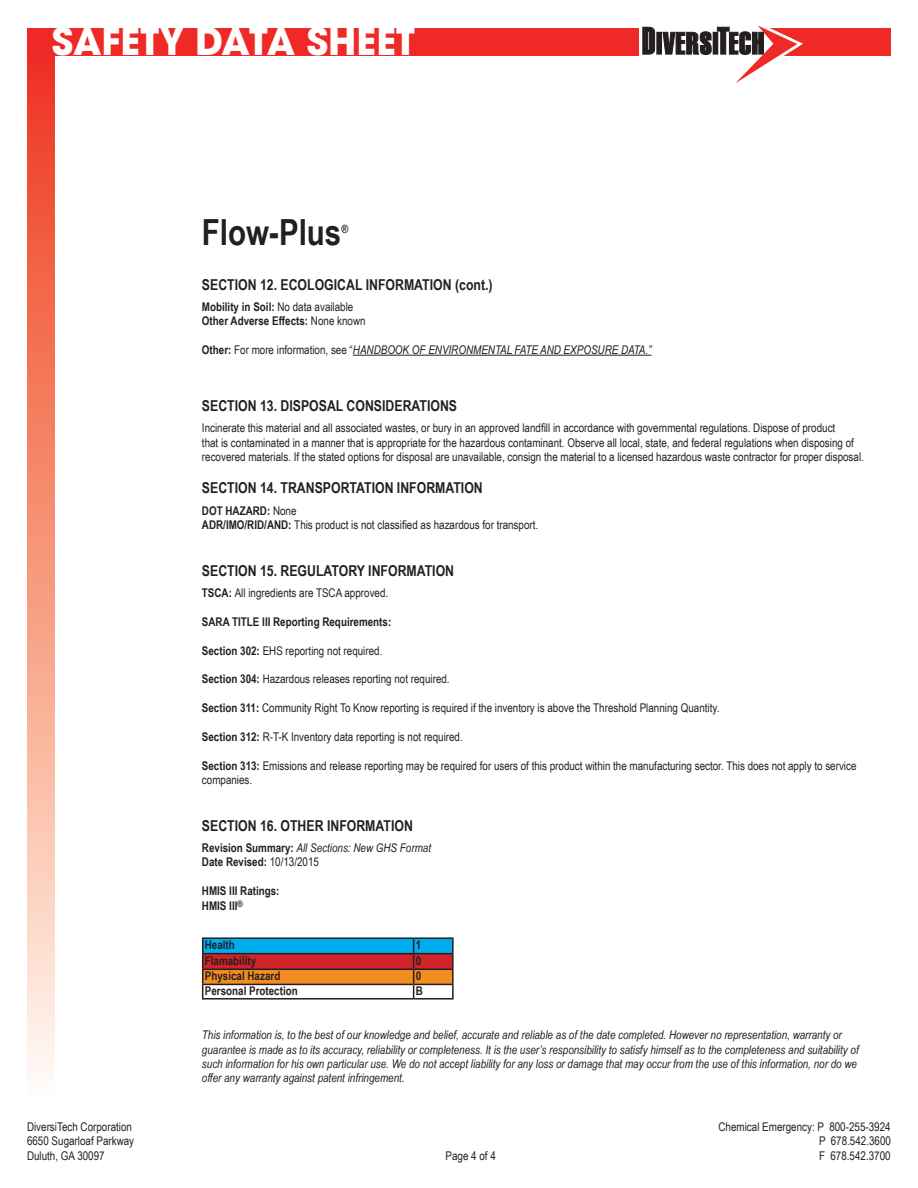
<style>
.page{position:relative;width:918px;height:1188px;background:#fff}
.page>*{position:absolute;margin:0;border:0;box-sizing:border-box;transform-origin:0 0}
.t1{font:700 37.5px "ITC Avant Garde Std";color:#fff}
.t2{font:700 36px "Arial Narrow";color:#231f20}
.t3{font:700 15px "Arial Narrow";color:#231f20}
.t4{font:12px/14.4px "Arial Narrow";color:#231f20}
.t5{font:italic 12px/14.4px "Arial Narrow";color:#231f20}
.t6{font:700 12px/14.4px "Arial Narrow";color:#231f20}
.t7{font:700 11.4px "Arial Narrow";color:#231f20}
.s1{font-weight:400}
.s2{font-weight:700;font-style:normal}
.s3{font-style:normal}
.s4{font-weight:700}
.s5{font-weight:400;font-style:italic}
</style>
<div class="page">
<div style="left:27px;top:29px;width:864px;height:27px;background:#ee2926"></div>
<div style="left:27px;top:56px;width:27px;height:1048px;background:linear-gradient(to bottom,#ee3819,#fffdee)"></div>
<svg style="left:639px;top:25px;width:164px;height:58px"></svg>
<hr style="left:353px;top:355px;width:299px;height:1px;background:#231f20">
<hr style="left:202px;top:998px;width:212px;height:2px;background:#231f20">
<hr style="left:414px;top:998px;width:40px;height:2px;background:#231f20">
<hr style="left:202px;top:937px;width:212px;height:2px;background:#231f20">
<hr style="left:414px;top:937px;width:40px;height:2px;background:#231f20">
<svg style="left:202px;top:938px;width:252px;height:61px"></svg>
<hr style="left:202px;top:953px;width:212px;height:1px;background:#231f20">
<hr style="left:414px;top:953px;width:40px;height:1px;background:#231f20">
<h1 class="t1" style="left:52px;top:16px;width:365px">SAFETY DATA SHEET</h1>
<h2 class="t2" style="left:202px;top:205px;width:141px">Flow-Plus</h2>
<p class="t7" style="left:341px;top:220px;width:8px">®</p>
<p class="t3" style="left:202px;top:273px;width:292px">SECTION 12. ECOLOGICAL INFORMATION (cont.)</p>
<p class="t6" style="left:202px;top:299px;width:165px">Mobility in Soil: <span class="s1">No data available<br></span>Other Adverse Effects: <span class="s1">None known</span></p>
<p class="t5" style="left:202px;top:342px;width:451px"><span class="s2">Other:</span> <span class="s3">For more information, see “</span>HANDBOOK OF ENVIRONMENTAL FATE AND EXPOSURE DATA.”</p>
<p class="t3" style="left:202px;top:394px;width:257px">SECTION 13. DISPOSAL CONSIDERATIONS</p>
<p class="t4" style="left:202px;top:420px;width:663px">Incinerate this material and all associated wastes, or bury in an approved landfill in accordance with governmental regulations. Dispose of product<br>that is contaminated in a manner that is appropriate for the hazardous contaminant. Observe all local, state, and federal regulations when disposing of recovered materials. If the stated options for disposal are unavailable, consign the material to a licensed hazardous waste contractor for proper disposal.</p>
<p class="t3" style="left:202px;top:477px;width:282px">SECTION 14. TRANSPORTATION INFORMATION</p>
<p class="t4" style="left:202px;top:503px;width:338px"><span class="s4">DOT HAZARD:</span> None<br><span class="s4">ADR/IMO/RID/AND:</span> This product is not classified as hazardous for transport.</p>
<p class="t3" style="left:202px;top:559px;width:254px">SECTION 15. REGULATORY INFORMATION</p>
<p class="t4" style="left:202px;top:585px;width:188px"><span class="s4">TSCA:</span> All ingredients are TSCA approved.</p>
<p class="t6" style="left:202px;top:614px;width:191px">SARA TITLE III Reporting Requirements:</p>
<p class="t4" style="left:202px;top:643px;width:182px"><span class="s4">Section 302:</span> EHS reporting not required.</p>
<p class="t4" style="left:202px;top:671px;width:249px"><span class="s4">Section 304:</span> Hazardous releases reporting not required.</p>
<p class="t4" style="left:202px;top:700px;width:519px"><span class="s4">Section 311:</span> Community Right To Know reporting is required if the inventory is above the Threshold Planning Quantity.</p>
<p class="t4" style="left:202px;top:729px;width:262px"><span class="s4">Section 312:</span> R-T-K Inventory data reporting is not required.</p>
<p class="t4" style="left:202px;top:758px;width:656px"><span class="s4">Section 313:</span> Emissions and release reporting may be required for users of this product within the manufacturing sector. This does not apply to service companies.</p>
<p class="t3" style="left:202px;top:814px;width:212px">SECTION 16. OTHER INFORMATION</p>
<p class="t6" style="left:202px;top:840px;width:231px">Revision Summary: <span class="s5">All Sections: New GHS Format<br></span>Date Revised: <span class="s1">10/13/2015</span></p>
<p class="t6" style="left:202px;top:883px;width:79px">HMIS III Ratings:<br>HMIS III<sup>®</sup></p>
<p class="t6" style="left:205px;top:937px;width:32px">Health</p>
<p class="t6" style="left:416px;top:937px;width:7px">1</p>
<p class="t6" style="left:205px;top:953px;width:53px">Flamability</p>
<p class="t6" style="left:416px;top:953px;width:7px">0</p>
<p class="t6" style="left:205px;top:968px;width:77px">Physical Hazard</p>
<p class="t6" style="left:416px;top:968px;width:7px">0</p>
<p class="t6" style="left:205px;top:983px;width:94px">Personal Protection</p>
<p class="t6" style="left:416px;top:983px;width:9px">B</p>
<p class="t5" style="left:202px;top:1028px;width:658px">This information is, to the best of our knowledge and belief, accurate and reliable as of the date completed. However no representation, warranty or guarantee is made as to its accuracy, reliability or completeness. It is the user’s responsibility to satisfy himself as to the completeness and suitability of such information for his own particular use. We do not accept liability for any loss or damage that may occur from the use of this information, nor do we offer any warranty against patent infringement.</p>
<p class="t4" style="left:27px;top:1119px;width:106px">DiversiTech Corporation</p>
<p class="t4" style="left:719px;top:1119px;width:174px">Chemical Emergency: P 800-255-3924</p>
<p class="t4" style="left:27px;top:1134px;width:109px">6650 Sugarloaf Parkway</p>
<p class="t4" style="left:819px;top:1134px;width:73px">P 678.542.3600</p>
<p class="t4" style="left:27px;top:1148px;width:79px">Duluth, GA 30097</p>
<p class="t4" style="left:446px;top:1148px;width:52px">Page 4 of 4</p>
<p class="t4" style="left:819px;top:1148px;width:73px">F 678.542.3700</p>
</div>
